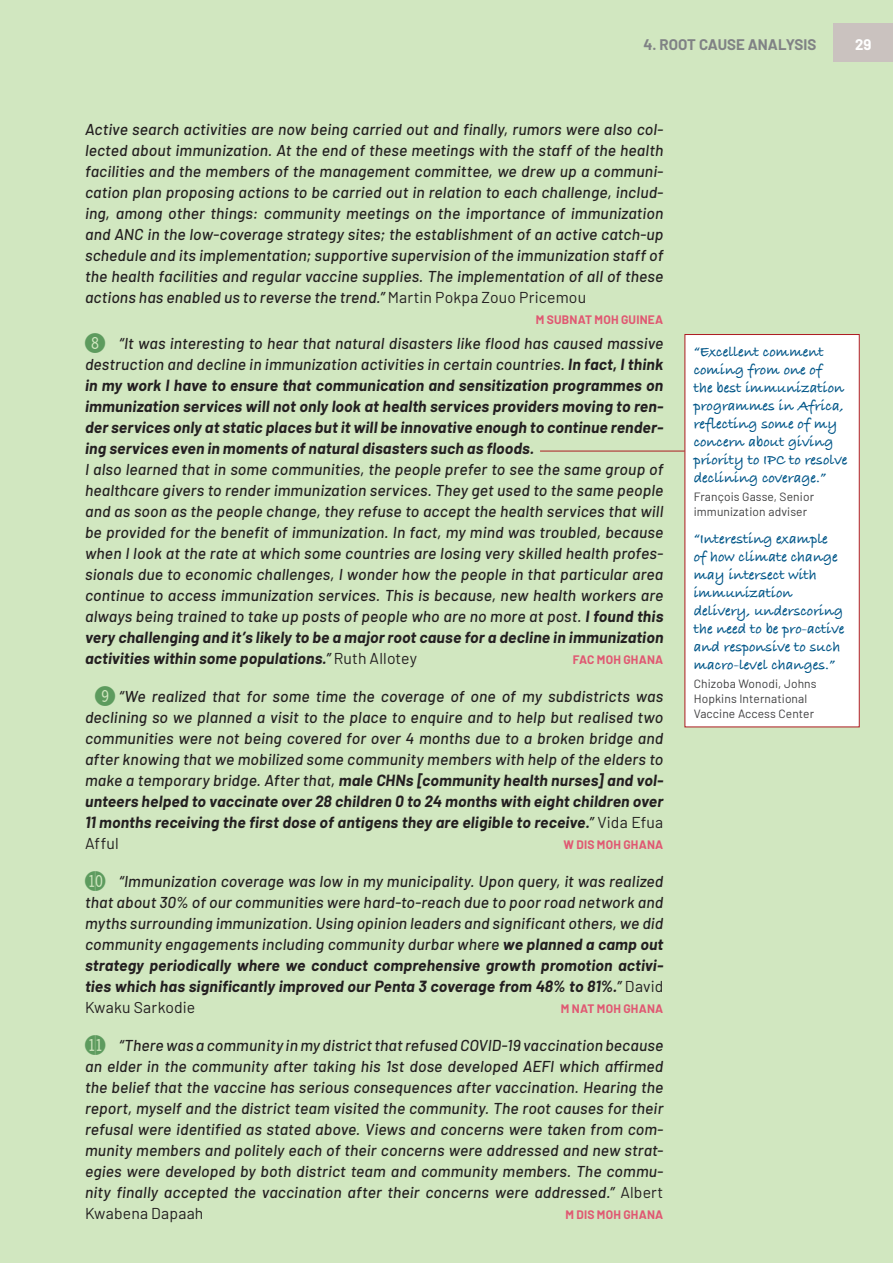
<style>
.page{position:relative;width:893px;height:1263px;background:#d1e7c0}
.page>*{position:absolute;margin:0;border:0;box-sizing:border-box;transform-origin:0 0}
.bullet_blue_ital{font:italic 500 15.75px/21px "Barlow";letter-spacing:.01em;color:#231f20;text-align:justify}
.bullet_blue_ital-2{font:italic 700 15.75px/21px "Barlow";letter-spacing:.01em;color:#231f20;text-align:justify}
.margin1{font:700 15px/18px "Bradley Hand ITCTT";color:#005688}
.t1{font:700 15px "Barlow";color:#808285}
.t2{font:700 15px "Barlow";color:#fff}
.margin2{font:12px/15px "Barlow";letter-spacing:.01em;color:#3e3e3f}
.bullet_blue_ital-3{font:700 12px "Barlow";letter-spacing:.02em;color:#e05872}
.s1{font-weight:400;font-style:normal}
.s2{font-family:"Double Digits Round";font-weight:400;font-style:normal;font-size:25.5px;color:#5d9b5e}
.s3{font-weight:500}
.s4{font-weight:700}
</style>
<div class="page">
<div style="left:685px;top:334px;width:174px;height:393px;background:#fff"></div>
<hr style="left:540px;top:451px;width:145px;height:1px;background:#ac1b20">
<div style="left:833px;top:23px;width:60px;height:39px;background:#cac2bf"></div>
<p class="t1" style="left:643px;top:34px;width:174px">4. ROOT CAUSE ANALYSIS</p>
<p class="t2" style="left:855px;top:34px;width:18px">29</p>
<p class="bullet_blue_ital" style="left:85px;top:117px;width:580px">Active search activities are now being carried out and finally, rumors were also col&shy;lected about immunization. At the end of these meetings with the staff of the health facilities and the members of the management committee, we drew up a communi&shy;cation plan proposing actions to be carried out in relation to each challenge, includ&shy;ing, among other things: community meetings on the importance of immunization and ANC in the low-coverage strategy sites; the establishment of an active catch-up schedule and its implementation; supportive supervision of the immunization staff of the health facilities and regular vaccine supplies. The implementation of all of these actions has enabled us to reverse the trend.” <span class="s1">Martin Pokpa Zouo Pricemou</span></p>
<p class="bullet_blue_ital-3" style="left:536px;top:311px;width:129px">M SUBNAT MOH GUINEA</p>
<p class="bullet_blue_ital-2" style="left:85px;top:332px;width:580px"><span class="s2">*</span> <span class="s3">“It was interesting to hear that natural disasters like flood has caused massive destruction and decline in immunization activities in certain countries.</span> In fact, I think in my work I have to ensure that communication and sensitization programmes on immunization services will not only look at health services providers moving to ren&shy;der services only at static places but it will be innovative enough to continue render&shy;ing services even in moments of natural disasters such as floods.</p>
<p class="bullet_blue_ital" style="left:85px;top:458px;width:580px">I also learned that in some communities, the people prefer to see the same group of healthcare givers to render immunization services. They get used to the same people and as soon as the people change, they refuse to accept the health services that will be provided for the benefit of immunization. In fact, my mind was troubled, because when I look at the rate at which some countries are losing very skilled health profes&shy;sionals due to economic challenges, I wonder how the people in that particular area continue to access immunization services. This is because, new health workers are always being trained to take up posts of people who are no more at post. <span class="s4">I found this very challenging and it’s likely to be a major root cause for a decline in immunization activities within some populations.</span>” <span class="s1">Ruth Allotey</span></p>
<p class="bullet_blue_ital-3" style="left:573px;top:651px;width:92px">FAC MOH GHANA</p>
<p class="bullet_blue_ital" style="left:85px;top:685px;width:580px;text-indent:10px"><span class="s2">(</span> “We realized that for some time the coverage of one of my subdistricts was declining so we planned a visit to the place to enquire and to help but realised two communities were not being covered for over 4 months due to a broken bridge and after knowing that we mobilized some community members with help of the elders to make a temporary bridge. After that, <span class="s4">male CHNs [community health nurses] and vol&shy;unteers helped to vaccinate over 28 children 0 to 24 months with eight children over 11 months receiving the first dose of antigens they are eligible to receive.</span>” <span class="s1">Vida Efua Afful</span></p>
<p class="bullet_blue_ital-3" style="left:563px;top:836px;width:101px">W DIS MOH GHANA</p>
<p class="bullet_blue_ital" style="left:85px;top:870px;width:580px"><span class="s2">BL</span> “Immunization coverage was low in my municipality. Upon query, it was realized that about 30% of our communities were hard-to-reach due to poor road network and myths surrounding immunization. Using opinion leaders and significant others, we did community engagements including community durbar where <span class="s4">we planned a camp out strategy periodically where we conduct comprehensive growth promotion activi&shy;ties which has significantly improved our Penta 3 coverage from 48% to 81%.</span>” <span class="s1">David Kwaku Sarkodie</span></p>
<p class="bullet_blue_ital-3" style="left:561px;top:1000px;width:104px">M NAT MOH GHANA</p>
<p class="bullet_blue_ital" style="left:85px;top:1034px;width:580px"><span class="s2">BM</span> “There was a community in my districtthatrefused COVID-19 vaccination because an elder in the community after taking his 1st dose developed AEFI which affirmed the belief that the vaccine has serious consequences after vaccination. Hearing the report, myself and the district team visited the community. The root causes for their refusal were identified as stated above. Views and concerns were taken from com&shy;munity members and politely each of their concerns were addressed and new strat&shy;egies were developed by both district team and community members. The commu&shy;nity finally accepted the vaccination after their concerns were addressed.” <span class="s1">Albert Kwabena Dapaah</span></p>
<p class="bullet_blue_ital-3" style="left:565px;top:1206px;width:99px">M DIS MOH GHANA</p>
<p class="margin1" style="left:694px;top:342px;width:155px">“Excellent comment coming from one of<br>the best immunization programmes in Africa, reflecting some of my concern about giving priority to IPC to resolve declining coverage.”</p>
<p class="margin2" style="left:694px;top:489px;width:122px">François Gasse, Senior immunization adviser</p>
<p class="margin1" style="left:694px;top:529px;width:152px">“Interesting example<br>of how climate change may intersect with immunization delivery, underscoring the need to be pro-active and responsive to such macro-level changes.”</p>
<p class="margin2" style="left:694px;top:675px;width:124px">Chizoba Wonodi, Johns<br>Hopkins International<br>Vaccine Access Center</p>
</div>
